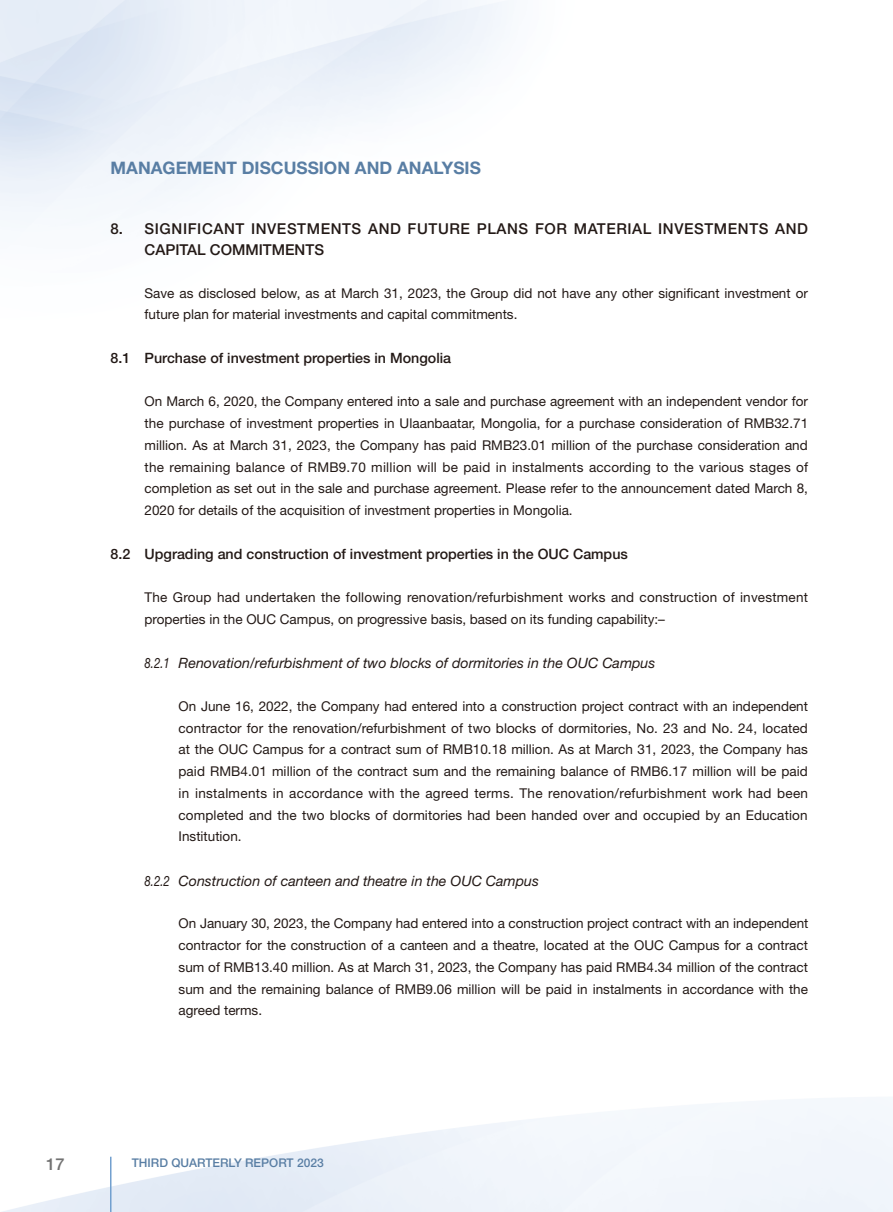
<style>
.page{position:relative;width:893px;height:1212px;background:#fff}
.page>*{position:absolute;margin:0;border:0;box-sizing:border-box;transform-origin:0 0}
.t1{font:700 17.25px "Helvetica Neue LT Std";color:#597ea4}
.t2{font:500 16.5px "Helvetica Neue LT Std";color:#727272}
.t3{font:500 15px/21.8px "Helvetica Neue LT Std";letter-spacing:.04em;color:#231916}
.t4{font:italic 14.25px "Helvetica Neue LT Std";color:#231916;scale:.8 1}
.t5{font:500 14.25px "Helvetica Neue LT Std";color:#231916}
.t6{font:13.5px/21.8px "Helvetica Neue LT Std";color:#231916;text-align:justify}
.t7{font:500 12px "Helvetica Neue LT Std";color:#597ea4}
</style>
<div class="page">
<hr style="left:110px;top:1157px;width:2px;height:55px;background:#72a0cf">
<p class="t1" style="left:111px;top:157px;width:372px">MANAGEMENT DISCUSSION AND ANALYSIS</p>
<p class="t3" style="left:145px;top:217px;width:665px;text-indent:-34px">8. SIGNIFICANT INVESTMENTS AND FUTURE PLANS FOR MATERIAL INVESTMENTS AND<br>CAPITAL COMMITMENTS</p>
<p class="t6" style="left:145px;top:282px;width:665px">Save as disclosed below, as at March 31, 2023, the Group did not have any other significant investment or future plan for material investments and capital commitments.</p>
<p class="t5" style="left:111px;top:350px;width:342px">8.1 Purchase of investment properties in Mongolia</p>
<p class="t6" style="left:145px;top:390px;width:665px">On March 6, 2020, the Company entered into a sale and purchase agreement with an independent vendor for the purchase of investment properties in Ulaanbaatar, Mongolia, for a purchase consideration of RMB32.71 million. As at March 31, 2023, the Company has paid RMB23.01 million of the purchase consideration and the remaining balance of RMB9.70 million will be paid in instalments according to the various stages of completion as set out in the sale and purchase agreement. Please refer to the announcement dated March 8, 2020 for details of the acquisition of investment properties in Mongolia.</p>
<p class="t5" style="left:111px;top:546px;width:519px">8.2 Upgrading and construction of investment properties in the OUC Campus</p>
<p class="t6" style="left:145px;top:586px;width:665px">The Group had undertaken the following renovation/refurbishment works and construction of investment properties in the OUC Campus, on progressive basis, based on its funding capability:–</p>
<p class="t4" style="left:145px;top:654px;width:640px">8.2.1 Renovation/refurbishment of two blocks of dormitories in the OUC Campus</p>
<p class="t6" style="left:179px;top:695px;width:631px">On June 16, 2022, the Company had entered into a construction project contract with an independent contractor for the renovation/refurbishment of two blocks of dormitories, No. 23 and No. 24, located at the OUC Campus for a contract sum of RMB10.18 million. As at March 31, 2023, the Company has paid RMB4.01 million of the contract sum and the remaining balance of RMB6.17 million will be paid in instalments in accordance with the agreed terms. The renovation/refurbishment work had been completed and the two blocks of dormitories had been handed over and occupied by an Education Institution.</p>
<p class="t4" style="left:145px;top:872px;width:494px">8.2.2 Construction of canteen and theatre in the OUC Campus</p>
<p class="t6" style="left:179px;top:912px;width:631px">On January 30, 2023, the Company had entered into a construction project contract with an independent contractor for the construction of a canteen and a theatre, located at the OUC Campus for a contract sum of RMB13.40 million. As at March 31, 2023, the Company has paid RMB4.34 million of the contract sum and the remaining balance of RMB9.06 million will be paid in instalments in accordance with the agreed terms.</p>
<p class="t2" style="left:46px;top:1155px;width:20px">17</p>
<p class="t7" style="left:132px;top:1155px;width:193px">THIRD QUARTERLY REPORT 2023</p>
</div>
